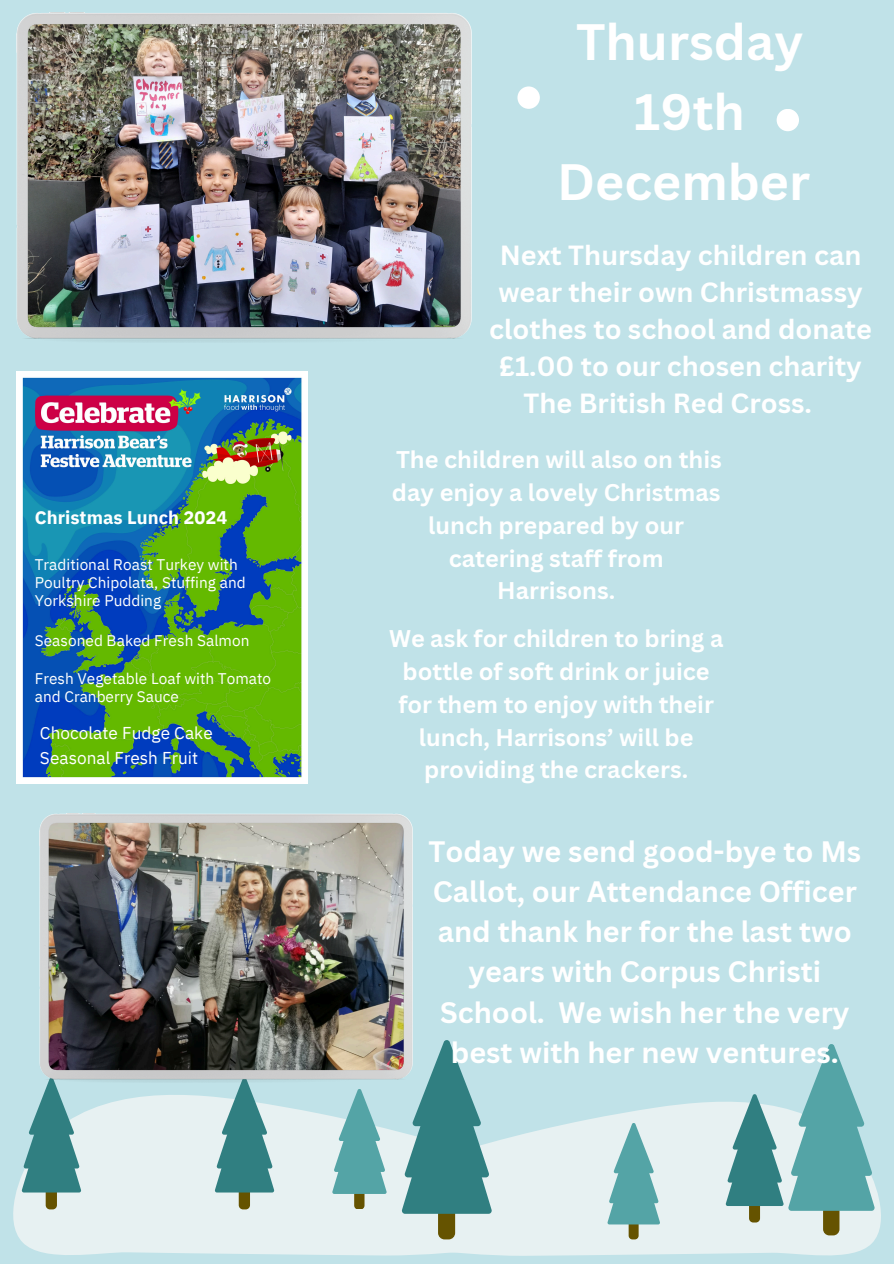
<style>
.page{position:relative;width:894px;height:1264px;background:#fff}
.page>*{position:absolute;margin:0;border:0;box-sizing:border-box;transform-origin:0 0}
.t1{font:700 49.8px/69.6px "Canva Sans";color:#fff;text-align:center}
.t2{font:700 28.8px/40.2px "Canva Sans";color:#fff;text-align:center}
.t3{font:700 27px "Canva Sans";color:#fff}
.t4{font:700 23.55px/32.7px "Canva Sans";color:#fff;text-align:center}
.t5{font:700 18.3px "IBM Plex Sans";letter-spacing:.005em;color:#fff}
.t6{font:17.1px/24.8px "IBM Plex Sans";color:#fff}
.t7{font:15.45px/18px "IBM Plex Sans";color:#fff}
</style>
<div class="page">
<div style="left:0;top:0;width:893px;height:1263px;background:#c0e2e8"></div>
<svg style="left:595px;top:1102px;width:286px;height:154px;background:#e2eef0"></svg>
<svg style="left:13px;top:1095px;width:582px;height:161px;background:#e1eef0"></svg>
<div style="left:46px;top:1185px;width:11px;height:23px;background:#655300;border-radius:4px"></div>
<svg style="left:22px;top:1082px;width:59px;height:110px"></svg>
<div style="left:822px;top:1200px;width:17px;height:35px;background:#655300;border-radius:6px"></div>
<div style="left:628px;top:1218px;width:10px;height:21px;background:#655300;border-radius:4px"></div>
<svg style="left:607px;top:1122px;width:53px;height:102px;background:#8dc1c3"></svg>
<div style="left:354px;top:1187px;width:10px;height:21px;background:#655300;border-radius:4px"></div>
<svg style="left:332px;top:1089px;width:55px;height:104px"></svg>
<div style="left:438px;top:1202px;width:17px;height:37px;background:#655300;border-radius:7px"></div>
<svg style="left:401px;top:1039px;width:91px;height:174px"></svg>
<div style="left:239px;top:1185px;width:11px;height:23px;background:#655300;border-radius:4px"></div>
<svg style="left:214px;top:1082px;width:60px;height:110px;background:#6da6a8"></svg>
<div style="left:748px;top:1198px;width:11px;height:23px;background:#655300;border-radius:4px"></div>
<svg style="left:725px;top:1044px;width:149px;height:166px"></svg>
<div style="left:776px;top:109px;width:22px;height:22px;background:#fff;border-radius:50%"></div>
<div style="left:517px;top:86px;width:22px;height:23px;background:#fff;border-radius:50%"></div>
<img style="left:16px;top:13px;width:456px;height:328px">
<img style="left:16px;top:371px;width:292px;height:412px">
<img style="left:40px;top:813px;width:372px;height:269px">
<p class="t5" style="left:35px;top:505px;width:194px">Christmas Lunch 2024</p>
<h4 class="t7" style="left:35px;top:555px;width:212px">Traditional Roast Turkey with<br>Poultry Chipolata, Stuffing and<br>Yorkshire Pudding</h4>
<p class="t7" style="left:35px;top:631px;width:216px">Seasoned Baked Fresh Salmon</p>
<p class="t7" style="left:35px;top:669px;width:238px">Fresh Vegetable Loaf with Tomato and Cranberry Sauce</p>
<h3 class="t6" style="left:40px;top:720px;width:174px">Chocolate Fudge Cake<br>Seasonal Fresh Fruit</h3>
<h1 class="t1" style="left:557px;top:6px;width:254px">Thursday<br>19th<br>December</h1>
<h2 class="t3" style="left:499px;top:236px;width:363px">Next Thursday children can</h2>
<h2 class="t3" style="left:498px;top:273px;width:366px">wear their own Christmassy</h2>
<h2 class="t3" style="left:489px;top:310px;width:384px">clothes to school and donate</h2>
<h2 class="t3" style="left:499px;top:347px;width:364px">£1.00 to our chosen charity</h2>
<h2 class="t3" style="left:523px;top:384px;width:290px">The British Red Cross.</h2>
<p class="t4" style="left:392px;top:442px;width:331px">The children will also on this day enjoy a lovely Christmas lunch prepared by our catering staff from<br>Harrisons.</p>
<h5 class="t4" style="left:389px;top:621px;width:336px">We ask for children to bring a bottle of soft drink or juice for them to enjoy with their lunch, Harrisons’ will be providing the crackers.</h5>
<h3 class="t2" style="left:428px;top:830px;width:434px">Today we send good-bye to Ms<br>Callot, our Attendance Officer and thank her for the last two years with Corpus Christi<br>School. We wish her the very best with her new ventures.</h3>
</div>
